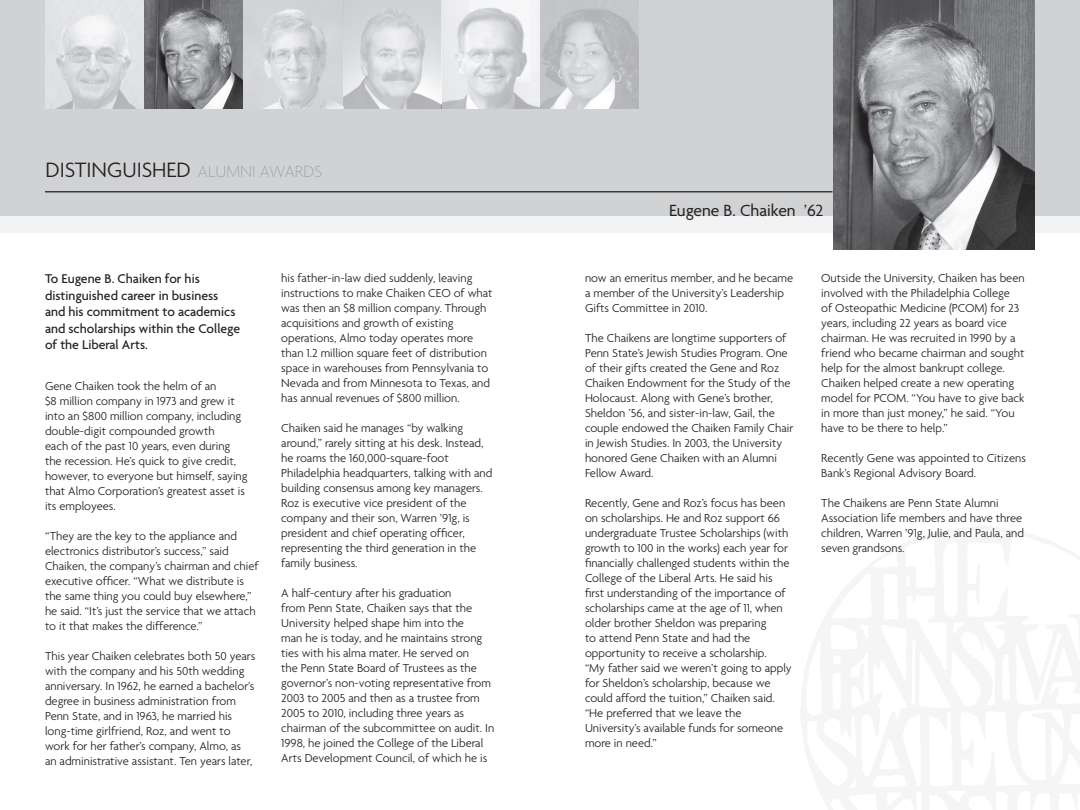
<style>
.page{position:relative;width:1080px;height:810px;background:#fff}
.page>*{position:absolute;margin:0;border:0;box-sizing:border-box;transform-origin:0 0}
.t1{font:300 22.5px "Agenda";color:#231f20}
.t2{font:17.5px "Agenda";color:#231f20}
.t3{font:500 13.75px/16.5px "Agenda";color:#231f20}
.t4{font:300 12.5px/15px "Agenda";color:#231f20}
.s1{font-weight:100;font-size:17.5px;color:#939598}
</style>
<div class="page">
<div style="left:0;top:216px;width:1080px;height:16px;background:#f2f3f4"></div>
<div style="left:0;top:0;width:1080px;height:216px;background:#d1d2d4"></div>
<img style="left:833px;top:0;width:201px;height:250px">
<hr style="left:45px;top:191px;width:787px;height:1px;background:#231f20">
<img style="left:45px;top:0;width:99px;height:108px">
<svg style="left:144px;top:0;width:99px;height:108px;background:#86878a"></svg>
<svg style="left:262px;top:9px;width:81px;height:99px"></svg>
<svg style="left:343px;top:0;width:98px;height:108px"></svg>
<svg style="left:441px;top:0;width:99px;height:108px"></svg>
<svg style="left:540px;top:0;width:99px;height:108px"></svg>
<p class="t1" style="left:46px;top:157px;width:278px">DISTINGUISHED <span class="s1">ALUMNI AWARDS</span></p>
<p class="t3" style="left:45px;top:270px;width:197px">To Eugene B. Chaiken for his distinguished career in business and his commitment to academics and scholarships within the College of the Liberal Arts.</p>
<p class="t4" style="left:45px;top:378px;width:204px">Gene Chaiken took the helm of an<br>$8 million company in 1973 and grew it into an $800 million company, including double-digit compounded growth<br>each of the past 10 years, even during the recession. He’s quick to give credit, however, to everyone but himself, saying that Almo Corporation’s greatest asset is its employees.</p>
<p class="t4" style="left:45px;top:528px;width:215px">“They are the key to the appliance and electronics distributor’s success,” said Chaiken, the company’s chairman and chief executive officer. “What we distribute is the same thing you could buy elsewhere,” he said. “It’s just the service that we attach to it that makes the difference.”</p>
<p class="t4" style="left:45px;top:648px;width:212px">This year Chaiken celebrates both 50 years with the company and his 50th wedding anniversary. In 1962, he earned a bachelor’s degree in business administration from Penn State, and in 1963, he married his long-time girlfriend, Roz, and went to work for her father’s company, Almo, as an administrative assistant. Ten years later,</p>
<p class="t4" style="left:281px;top:271px;width:213px">his father-in-law died suddenly, leaving instructions to make Chaiken CEO of what was then an $8 million company. Through acquisitions and growth of existing operations, Almo today operates more than 1.2 million square feet of distribution space in warehouses from Pennsylvania to Nevada and from Minnesota to Texas, and has annual revenues of $800 million.</p>
<p class="t4" style="left:281px;top:421px;width:213px">Chaiken said he manages “by walking around,” rarely sitting at his desk. Instead, he roams the 160,000-square-foot Philadelphia headquarters, talking with and building consensus among key managers.<br>Roz is executive vice president of the company and their son, Warren ’91g, is president and chief operating officer, representing the third generation in the family business.</p>
<p class="t4" style="left:281px;top:586px;width:214px">A half-century after his graduation<br>from Penn State, Chaiken says that the University helped shape him into the<br>man he is today, and he maintains strong ties with his alma mater. He served on<br>the Penn State Board of Trustees as the governor’s non-voting representative from 2003 to 2005 and then as a trustee from 2005 to 2010, including three years as chairman of the subcommittee on audit. In 1998, he joined the College of the Liberal Arts Development Council, of which he is</p>
<p class="t2" style="left:669px;top:200px;width:156px">Eugene B. Chaiken ’62</p>
<p class="t4" style="left:585px;top:271px;width:210px">now an emeritus member, and he became a member of the University’s Leadership<br>Gifts Committee in 2010.</p>
<p class="t4" style="left:585px;top:331px;width:210px">The Chaikens are longtime supporters of Penn State’s Jewish Studies Program. One of their gifts created the Gene and Roz Chaiken Endowment for the Study of the Holocaust. Along with Gene’s brother, Sheldon ’56, and sister-in-law, Gail, the couple endowed the Chaiken Family Chair in Jewish Studies. In 2003, the University honored Gene Chaiken with an Alumni Fellow Award.</p>
<p class="t4" style="left:585px;top:496px;width:206px">Recently, Gene and Roz’s focus has been on scholarships. He and Roz support 66 undergraduate Trustee Scholarships (with growth to 100 in the works) each year for financially challenged students within the College of the Liberal Arts. He said his first understanding of the importance of scholarships came at the age of 11, when older brother Sheldon was preparing<br>to attend Penn State and had the opportunity to receive a scholarship.</p>
<p class="t4" style="left:585px;top:661px;width:208px">“My father said we weren’t going to apply for Sheldon’s scholarship, because we could afford the tuition,” Chaiken said. “He preferred that we leave the University’s available funds for someone more in need.”</p>
<p class="t4" style="left:821px;top:271px;width:205px">Outside the University, Chaiken has been involved with the Philadelphia College<br>of Osteopathic Medicine (PCOM) for 23 years, including 22 years as board vice chairman. He was recruited in 1990 by a friend who became chairman and sought help for the almost bankrupt college.<br>Chaiken helped create a new operating model for PCOM. “You have to give back in more than just money,” he said. “You have to be there to help.”</p>
<p class="t4" style="left:821px;top:451px;width:206px">Recently Gene was appointed to Citizens<br>Bank’s Regional Advisory Board.</p>
<p class="t4" style="left:821px;top:496px;width:204px">The Chaikens are Penn State Alumni Association life members and have three children, Warren ’91g, Julie, and Paula, and seven grandsons.</p>
</div>
